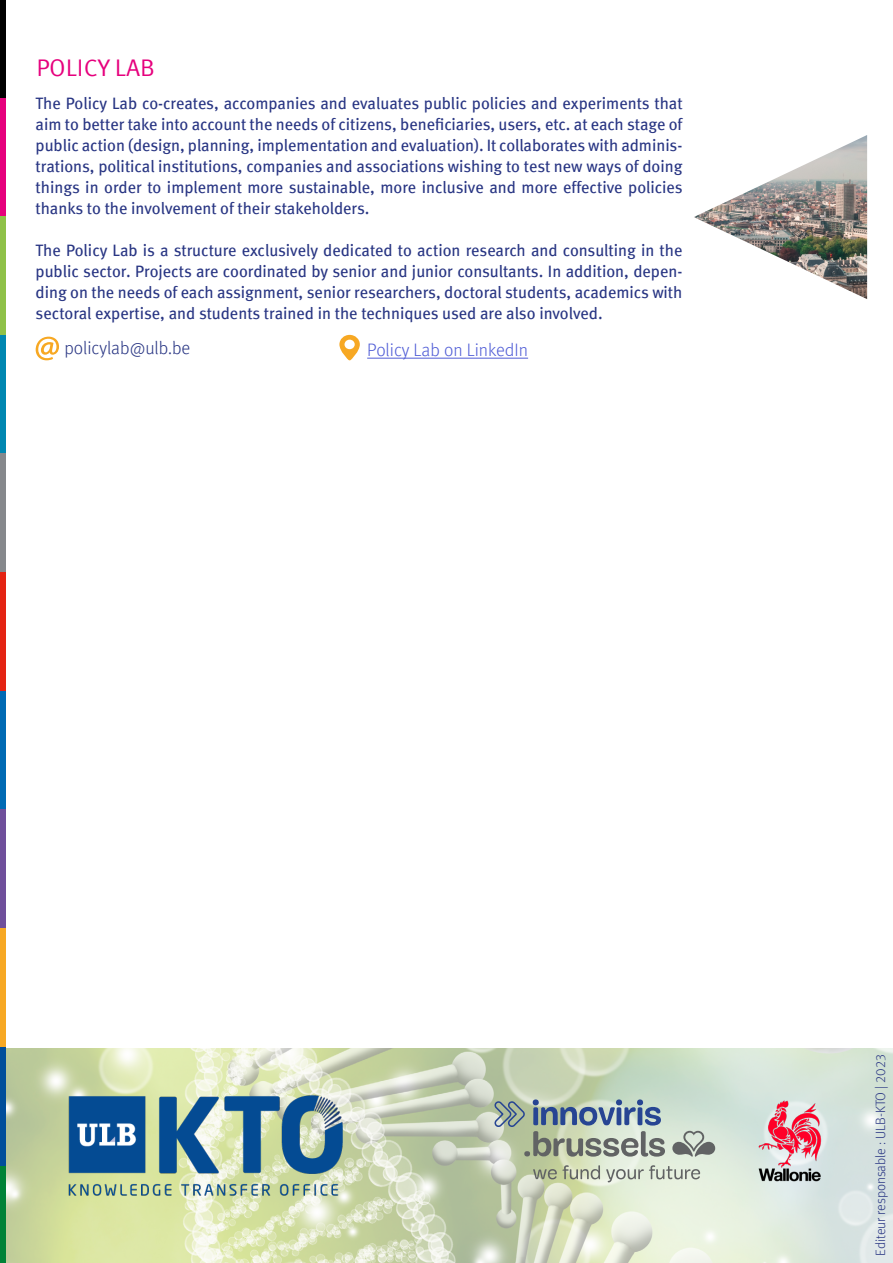
<style>
.page{position:relative;width:893px;height:1263px;background:#fff}
.page>*{position:absolute;margin:0;border:0;box-sizing:border-box;transform-origin:0 0}
.t1{font:24px "Meta Normal Caps";color:#e6007d}
.t2{font:18px "Meta Light LF";color:#4f5cd6}
.t3{font:18px "Meta Light LF";color:#283583}
.t4{font:16.5px/21px "Meta Book LF";color:#283583;text-align:justify}
.t5{font:13.5px "Meta Light LF";color:#283583}
</style>
<div class="page">
<img style="left:694px;top:135px;width:173px;height:164px">
<svg style="left:339px;top:335px;width:21px;height:25px"></svg>
<hr style="left:367px;top:358px;width:161px;height:1px;background:#4f5cd6">
<svg style="left:36px;top:337px;width:23px;height:23px"></svg>
<svg style="left:6px;top:1048px;width:887px;height:215px"></svg>
<div style="left:0;top:97px;width:6px;height:119px;background:#e6007d"></div>
<div style="left:0;top:0;width:6px;height:97px;background:#000"></div>
<div style="left:0;top:216px;width:6px;height:119px;background:#8fc148"></div>
<div style="left:0;top:572px;width:6px;height:119px;background:#e42313"></div>
<div style="left:0;top:691px;width:6px;height:118px;background:#006ab4"></div>
<div style="left:0;top:335px;width:6px;height:119px;background:#0087b1"></div>
<div style="left:0;top:1047px;width:6px;height:120px;background:#004e9b"></div>
<div style="left:0;top:1167px;width:6px;height:96px;background:#008237"></div>
<div style="left:0;top:809px;width:6px;height:119px;background:#6f4f9b"></div>
<div style="left:0;top:454px;width:6px;height:118px;background:#86888c"></div>
<div style="left:0;top:928px;width:6px;height:119px;background:#f7a823"></div>
<img style="left:54px;top:1071px;width:298px;height:148px">
<svg style="left:672px;top:1131px;width:43px;height:26px"></svg>
<svg style="left:533px;top:1165px;width:67px;height:14px"></svg>
<svg style="left:606px;top:1165px;width:94px;height:17px"></svg>
<svg style="left:494px;top:1099px;width:171px;height:57px"></svg>
<img style="left:747px;top:1099px;width:83px;height:83px">
<h1 class="t1" style="left:36px;top:54px;width:120px">POLICY LAB</h1>
<p class="t4" style="left:36px;top:93px;width:648px">The Policy Lab co-creates, accompanies and evaluates public policies and experiments that aim to better take into account the needs of citizens, beneficiaries, users, etc. at each stage of public action (design, planning, implementation and evaluation). It collaborates with adminis&shy;trations, political institutions, companies and associations wishing to test new ways of doing things in order to implement more sustainable, more inclusive and more effective policies thanks to the involvement of their stakeholders.</p>
<p class="t4" style="left:36px;top:240px;width:648px">The Policy Lab is a structure exclusively dedicated to action research and consulting in the public sector. Projects are coordinated by senior and junior consultants. In addition, depen&shy;ding on the needs of each assignment, senior researchers, doctoral students, academics with sectoral expertise, and students trained in the techniques used are also involved.</p>
<p class="t3" style="left:64px;top:337px;width:128px">policylab@ulb.be</p>
<p class="t2" style="left:367px;top:339px;width:162px">Policy Lab on LinkedIn</p>
<p class="t5" style="left:873px;top:1256px;width:203px;rotate:-90deg">Editeur responsable : ULB-KTO | 2023</p>
</div>
